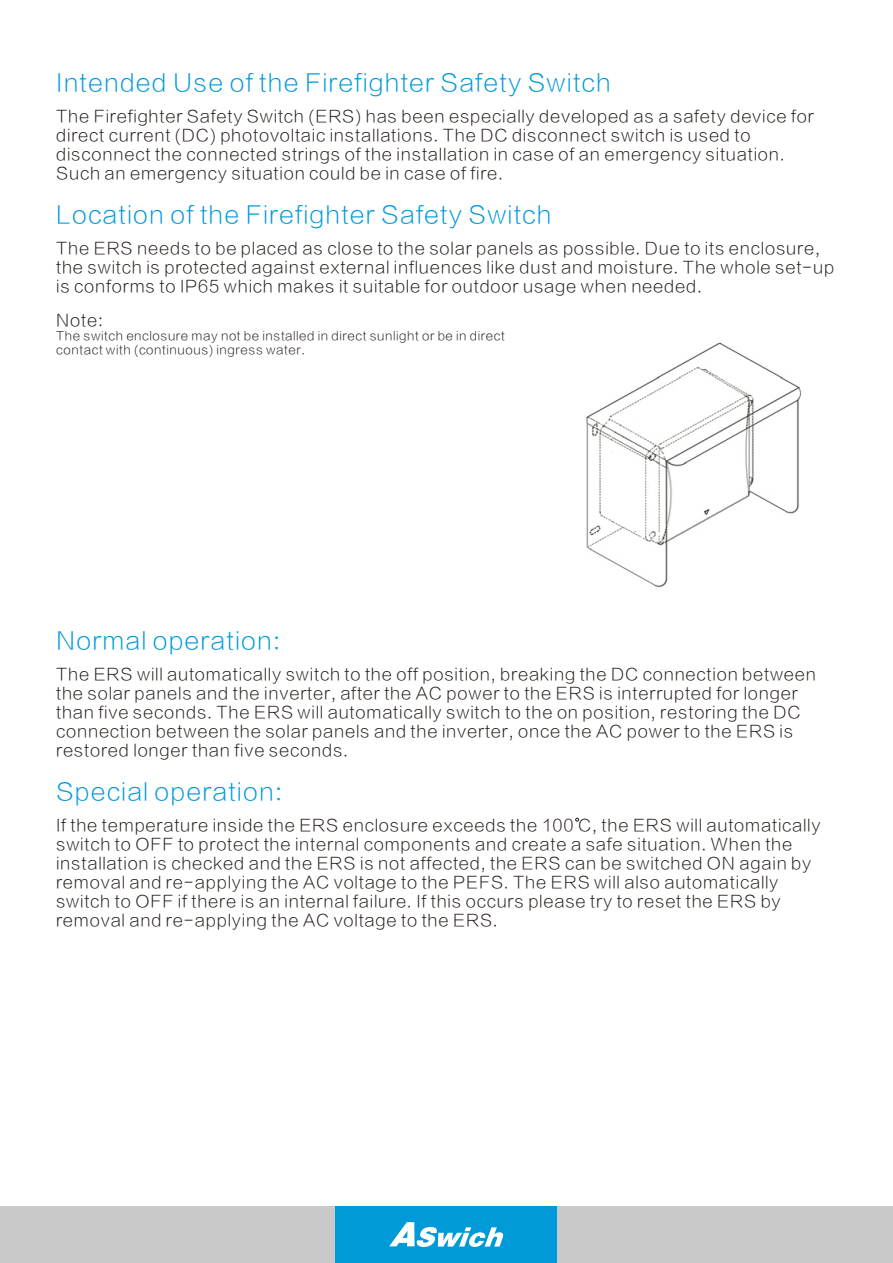
<style>
.page{position:relative;width:893px;height:1263px;background:#fff}
.page>*{position:absolute;margin:0;border:0;box-sizing:border-box;transform-origin:0 0}
.t1{font:24px "FZLTKHK GBK1 0";letter-spacing:.055em;color:#009ad8}
.t2{font:16.5px/18.9px "FZLTKHK GBK1 0";letter-spacing:.055em;color:#231916}
.t3{font:12px/13.8px "FZLTKHK GBK1 0";letter-spacing:.055em;color:#231916}
</style>
<div class="page">
<div style="left:0;top:1206px;width:893px;height:57px;background:#c9c9ca"></div>
<div style="left:335px;top:1206px;width:222px;height:57px;background:#009ad8"></div>
<svg style="left:389px;top:1222px;width:114px;height:25px"></svg>
<img style="left:586px;top:342px;width:216px;height:246px">
<h1 class="t1" style="left:56px;top:69px;width:556px">Intended Use of the Firefighter Safety Switch</h1>
<p class="t2" style="left:56px;top:107px;width:759px">The Firefighter Safety Switch (ERS) has been especially developed as a safety device for direct current (DC) photovoltaic installations. The DC disconnect switch is used to disconnect the connected strings of the installation in case of an emergency situation.<br>Such an emergency situation could be in case of fire.</p>
<h1 class="t1" style="left:56px;top:202px;width:497px">Location of the Firefighter Safety Switch</h1>
<p class="t2" style="left:56px;top:240px;width:779px">The ERS needs to be placed as close to the solar panels as possible. Due to its enclosure, the switch is protected against external influences like dust and moisture. The whole set-up is conforms to IP65 which makes it suitable for outdoor usage when needed.</p>
<p class="t2" style="left:56px;top:311px;width:48px">Note:</p>
<p class="t3" style="left:56px;top:330px;width:450px">The switch enclosure may not be installed in direct sunlight or be in direct contact with (continuous) ingress water.</p>
<h1 class="t1" style="left:56px;top:628px;width:225px">Normal operation:</h1>
<p class="t2" style="left:56px;top:665px;width:761px">The ERS will automatically switch to the off position, breaking the DC connection between the solar panels and the inverter, after the AC power to the ERS is interrupted for longer than five seconds. The ERS will automatically switch to the on position, restoring the DC connection between the solar panels and the inverter, once the AC power to the ERS is restored longer than five seconds.</p>
<h1 class="t1" style="left:56px;top:779px;width:227px">Special operation:</h1>
<p class="t2" style="left:56px;top:817px;width:766px">If the temperature inside the ERS enclosure exceeds the 100 C, the ERS will automatically switch to OFF to protect the internal components and create a safe situation. When the installation is checked and the ERS is not affected, the ERS can be switched ON again by removal and re-applying the AC voltage to the PEFS. The ERS will also automatically switch to OFF if there is an internal failure. If this occurs please try to reset the ERS by removal and re-applying the AC voltage to the ERS.</p>
</div>
